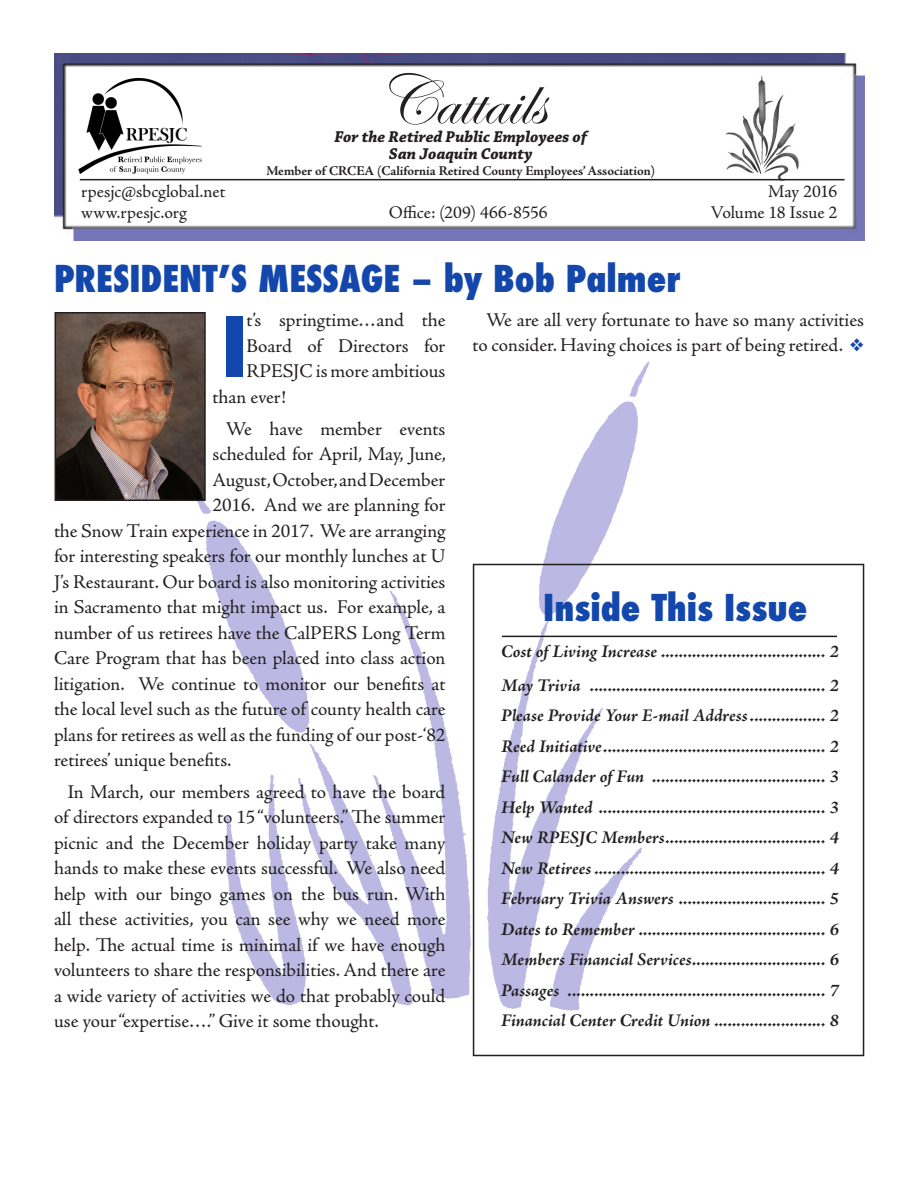
<style>
.page{position:relative;width:918px;height:1188px;background:#fff}
.page>*{position:absolute;margin:0;border:0;box-sizing:border-box;transform-origin:0 0}
.Cover{font:800 condensed 80.4px "Futura";color:#1447ac}
.t1{font:72px "Edwardian Script ITC";color:#231f20}
.t2{font:800 condensed 36px "Futura";color:#1447ac}
.Cover-2{font:19.5px/25.5px "Adobe Jenson Pro";letter-spacing:-.005em;color:#231f20;text-align:justify}
.t3{font:italic 700 18px "Adobe Jenson Pro";letter-spacing:-.005em;color:#231f20}
.t4{font:18px "Adobe Jenson Pro";color:#231f20}
.t5{font:italic 700 16.5px "Chaparral Pro";color:#231f20}
.t6{font:700 13.5px "Adobe Jenson Pro";letter-spacing:-.005em;color:#231f20}
.s1{color:#1447ac}
</style>
<div class="page">
<img style="left:55px;top:53px;width:810px;height:188px">
<img style="left:196px;top:361px;width:479px;height:696px">
<div style="left:473px;top:564px;width:391px;height:492px;border:2px solid #231f20"></div>
<hr style="left:502px;top:636px;width:335px;height:1px;background:#231f20">
<img style="left:58px;top:315px;width:145px;height:183px">
<div style="left:55px;top:312px;width:151px;height:189px;border:2px solid #231f20"></div>
<img style="left:723px;top:73px;width:77px;height:109px">
<hr style="left:80px;top:179px;width:765px;height:1px;background:#231f20">
<img style="left:79px;top:79px;width:123px;height:94px">
<p class="t1" style="left:377px;top:62px;width:170px">Cattails</p>
<p class="t5" style="left:334px;top:127px;width:254px">For the Retired Public Employees of</p>
<p class="t5" style="left:389px;top:144px;width:145px">San Joaquin County</p>
<p class="t6" style="left:266px;top:163px;width:390px">Member of CRCEA (California Retired County Employees’ Association)</p>
<p class="t4" style="left:81px;top:181px;width:146px">rpesjc@sbcglobal.net</p>
<p class="t4" style="left:768px;top:181px;width:71px">May 2016</p>
<p class="t4" style="left:81px;top:202px;width:107px">www.rpesjc.org</p>
<p class="t4" style="left:389px;top:202px;width:160px">Office: (209) 466-8556</p>
<p class="t4" style="left:711px;top:202px;width:128px">Volume 18 Issue 2</p>
<p class="t2" style="left:54px;top:254px;width:628px">PRESIDENT’S MESSAGE – by Bob Palmer</p>
<p class="Cover" style="left:222px;top:292px;width:26px">I</p>
<p class="Cover-2" style="left:247px;top:308px;width:200px">t’s springtime…and the</p>
<p class="Cover-2" style="left:247px;top:333px;width:200px">Board of Directors for</p>
<p class="Cover-2" style="left:247px;top:359px;width:200px">RPESJC is more ambitious</p>
<p class="Cover-2" style="left:212px;top:384px;width:75px">than ever!</p>
<p class="Cover-2" style="left:226px;top:416px;width:221px">We have member events</p>
<p class="Cover-2" style="left:212px;top:442px;width:235px">scheduled for April, May, June,</p>
<p class="Cover-2" style="left:212px;top:467px;width:235px">August, October, and December</p>
<p class="Cover-2" style="left:212px;top:493px;width:235px">2016. And we are planning for</p>
<p class="Cover-2" style="left:54px;top:518px;width:393px">the Snow Train experience in 2017. We are arranging</p>
<p class="Cover-2" style="left:54px;top:544px;width:393px">for interesting speakers for our monthly lunches at U</p>
<p class="Cover-2" style="left:54px;top:569px;width:393px">J’s Restaurant. Our board is also monitoring activities</p>
<p class="Cover-2" style="left:54px;top:595px;width:393px">in Sacramento that might impact us. For example, a</p>
<p class="Cover-2" style="left:54px;top:620px;width:393px">number of us retirees have the CalPERS Long Term</p>
<p class="Cover-2" style="left:54px;top:646px;width:393px">Care Program that has been placed into class action</p>
<p class="Cover-2" style="left:54px;top:671px;width:393px">litigation. We continue to monitor our benefits at</p>
<p class="Cover-2" style="left:54px;top:697px;width:393px">the local level such as the future of county health care</p>
<p class="Cover-2" style="left:54px;top:722px;width:393px">plans for retirees as well as the funding of our post-‘82</p>
<p class="Cover-2" style="left:54px;top:748px;width:179px">retirees’ unique benefits.</p>
<p class="Cover-2" style="left:54px;top:780px;width:393px;text-indent:14px">In March, our members agreed to have the board of directors expanded to 15 “volunteers.” The summer picnic and the December holiday party take many hands to make these events successful. We also need help with our bingo games on the bus run. With all these activities, you can see why we need more help. The actual time is minimal if we have enough volunteers to share the responsibilities. And there are a wide variety of activities we do that probably could use your “expertise….” Give it some thought.</p>
<p class="Cover-2" style="left:472px;top:307px;width:393px;text-align:right">We are all very fortunate to have so many activities to consider. Having choices is part of being retired. <span class="s1">❖</span></p>
<p class="t2" style="left:543px;top:583px;width:266px">Inside This Issue</p>
<p class="t3" style="left:501px;top:642px;width:339px">Cost of Living Increase ..................................... 2</p>
<p class="t3" style="left:501px;top:675px;width:339px">May Trivia ..................................................... 2</p>
<p class="t3" style="left:501px;top:706px;width:339px">Please Provide Your E-mail Address................. 2</p>
<p class="t3" style="left:501px;top:736px;width:339px">Reed Initiative.................................................. 2</p>
<p class="t3" style="left:501px;top:767px;width:339px">Full Calander of Fun ....................................... 3</p>
<p class="t3" style="left:501px;top:797px;width:339px">Help Wanted ................................................... 3</p>
<p class="t3" style="left:501px;top:827px;width:339px">New RPESJC Members.................................... 4</p>
<p class="t3" style="left:501px;top:858px;width:339px">New Retirees .................................................... 4</p>
<p class="t3" style="left:501px;top:888px;width:339px">February Trivia Answers ................................. 5</p>
<p class="t3" style="left:501px;top:919px;width:339px">Dates to Remember .......................................... 6</p>
<p class="t3" style="left:501px;top:949px;width:339px">Members Financial Services.............................. 6</p>
<p class="t3" style="left:501px;top:980px;width:339px">Passages .......................................................... 7</p>
<p class="t3" style="left:501px;top:1010px;width:339px">Financial Center Credit Union ......................... 8</p>
</div>
